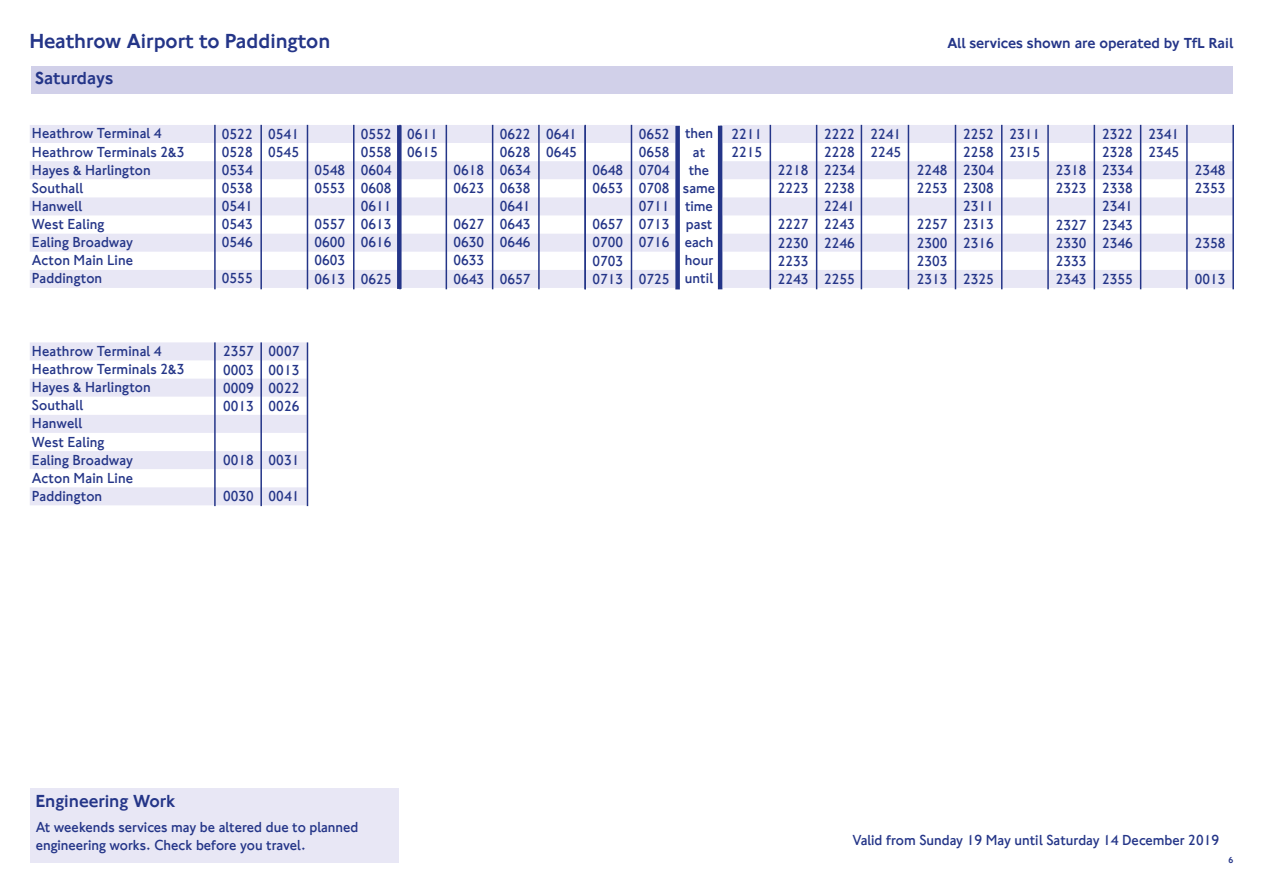
<style>
.page{position:relative;width:1263px;height:893px;background:#fff}
.page>*{position:absolute;margin:0;border:0;box-sizing:border-box;transform-origin:0 0}
.t1{font:500 21px "NJ Font";color:#243588}
.t2{font:500 18px "NJ Font";color:#243588}
.t3{font:700 15px/18.1px "NJ Font";color:#243588}
.t4{font:500 15px "NJ Font";color:#243588}
.t5{font:500 9px "NJ Font";color:#243588}
</style>
<div class="page">
<div style="left:30px;top:125px;width:1203px;height:18px;background:#e8e7f5"></div>
<div style="left:30px;top:161px;width:1203px;height:18px;background:#e8e7f5"></div>
<div style="left:30px;top:197px;width:1203px;height:18px;background:#e8e7f5"></div>
<div style="left:30px;top:234px;width:1203px;height:18px;background:#e8e7f5"></div>
<div style="left:30px;top:270px;width:1203px;height:18px;background:#e8e7f5"></div>
<div style="left:30px;top:342px;width:277px;height:18px;background:#e8e7f5"></div>
<div style="left:30px;top:379px;width:277px;height:18px;background:#e8e7f5"></div>
<div style="left:30px;top:415px;width:277px;height:18px;background:#e8e7f5"></div>
<div style="left:30px;top:451px;width:277px;height:18px;background:#e8e7f5"></div>
<div style="left:30px;top:487px;width:277px;height:18px;background:#e8e7f5"></div>
<div style="left:397px;top:125px;width:5px;height:164px;background:#243588"></div>
<div style="left:30px;top:789px;width:369px;height:74px;background:#e8e7f5"></div>
<div style="left:31px;top:66px;width:1201px;height:27px;background:#d1d0e9"></div>
<div style="left:675px;top:114px;width:48px;height:188px;background:#fff"></div>
<hr style="left:718px;top:126px;width:4px;height:163px;background:#243588">
<div style="left:675px;top:126px;width:5px;height:163px;background:#243588"></div>
<hr style="left:214px;top:125px;width:2px;height:164px;background:#243588">
<hr style="left:770px;top:125px;width:1px;height:164px;background:#243588">
<hr style="left:816px;top:125px;width:1px;height:164px;background:#243588">
<hr style="left:260px;top:125px;width:2px;height:164px;background:#243588">
<hr style="left:861px;top:125px;width:1px;height:164px;background:#243588">
<hr style="left:307px;top:125px;width:1px;height:164px;background:#243588">
<hr style="left:353px;top:125px;width:1px;height:164px;background:#243588">
<hr style="left:955px;top:125px;width:1px;height:164px;background:#243588">
<hr style="left:1001px;top:125px;width:1px;height:164px;background:#243588">
<hr style="left:446px;top:125px;width:1px;height:164px;background:#243588">
<hr style="left:1047px;top:125px;width:2px;height:164px;background:#243588">
<hr style="left:492px;top:125px;width:1px;height:164px;background:#243588">
<hr style="left:1093px;top:125px;width:2px;height:164px;background:#243588">
<hr style="left:538px;top:125px;width:2px;height:164px;background:#243588">
<hr style="left:1140px;top:125px;width:1px;height:164px;background:#243588">
<hr style="left:584px;top:125px;width:2px;height:164px;background:#243588">
<hr style="left:1186px;top:125px;width:2px;height:164px;background:#243588">
<hr style="left:631px;top:125px;width:1px;height:164px;background:#243588">
<hr style="left:1232px;top:125px;width:2px;height:164px;background:#243588">
<hr style="left:214px;top:342px;width:2px;height:164px;background:#243588">
<hr style="left:260px;top:342px;width:2px;height:164px;background:#243588">
<hr style="left:307px;top:342px;width:1px;height:164px;background:#243588">
<hr style="left:908px;top:125px;width:1px;height:164px;background:#243588">
<h1 class="t1" style="left:30px;top:28px;width:302px">Heathrow Airport to Paddington</h1>
<p class="t2" style="left:35px;top:67px;width:79px">Saturdays</p>
<p class="t3" style="left:32px;top:125px;width:154px">Heathrow Terminal 4<br>Heathrow Terminals 2&amp;3<br>Hayes &amp; Harlington<br>Southall<br>Hanwell<br>West Ealing<br>Ealing Broadway<br>Acton Main Line<br>Paddington</p>
<p class="t3" style="left:222px;top:125px;width:32px;text-align:justify">0522<br>0528<br>0534<br>0538<br>0541<br>0543<br>0546</p>
<p class="t3" style="left:222px;top:270px;width:32px">0555</p>
<p class="t3" style="left:268px;top:125px;width:32px">0541<br>0545</p>
<p class="t3" style="left:315px;top:161px;width:32px">0548<br>0553</p>
<p class="t3" style="left:315px;top:216px;width:32px;text-align:justify">0557<br>0600<br>0603<br>0613</p>
<p class="t3" style="left:361px;top:125px;width:32px;text-align:justify">0552<br>0558<br>0604<br>0608<br>0611<br>0613<br>0616</p>
<p class="t3" style="left:361px;top:270px;width:32px">0625</p>
<p class="t3" style="left:407px;top:125px;width:32px">0611<br>0615</p>
<p class="t3" style="left:453px;top:161px;width:32px">0618<br>0623</p>
<p class="t3" style="left:453px;top:216px;width:32px;text-align:justify">0627<br>0630<br>0633<br>0643</p>
<p class="t3" style="left:500px;top:125px;width:32px;text-align:justify">0622<br>0628<br>0634<br>0638<br>0641<br>0643<br>0646</p>
<p class="t3" style="left:500px;top:270px;width:32px">0657</p>
<p class="t3" style="left:546px;top:125px;width:32px">0641<br>0645</p>
<p class="t3" style="left:592px;top:161px;width:32px">0648<br>0653</p>
<p class="t3" style="left:592px;top:216px;width:32px;text-align:justify">0657<br>0700<br>0703<br>0713</p>
<p class="t3" style="left:639px;top:125px;width:32px;text-align:justify">0652<br>0658<br>0704<br>0708<br>0711<br>0713<br>0716</p>
<p class="t3" style="left:639px;top:270px;width:32px">0725</p>
<p class="t3" style="left:683px;top:125px;width:34px;text-align:center">then at the same time past each hour until</p>
<p class="t3" style="left:683px;top:125px;width:36px;text-align:center">STD<br>HR<br>TEXT</p>
<p class="t3" style="left:731px;top:125px;width:32px">2211<br>2215</p>
<p class="t4" style="left:947px;top:34px;width:287px">All services shown are operated by TfL Rail</p>
<p class="t3" style="left:778px;top:161px;width:32px">2218<br>2223</p>
<p class="t3" style="left:778px;top:216px;width:32px;text-align:justify">2227<br>2230<br>2233<br>2243</p>
<p class="t3" style="left:824px;top:125px;width:32px;text-align:justify">2222<br>2228<br>2234<br>2238<br>2241<br>2243<br>2246</p>
<p class="t3" style="left:824px;top:270px;width:32px">2255</p>
<p class="t3" style="left:870px;top:125px;width:32px">2241<br>2245</p>
<p class="t3" style="left:917px;top:161px;width:32px">2248<br>2253</p>
<p class="t3" style="left:917px;top:216px;width:32px;text-align:justify">2257<br>2300<br>2303<br>2313</p>
<p class="t3" style="left:963px;top:125px;width:32px;text-align:justify">2252<br>2258<br>2304<br>2308<br>2311<br>2313<br>2316</p>
<p class="t3" style="left:963px;top:270px;width:32px">2325</p>
<p class="t3" style="left:1009px;top:125px;width:32px">2311<br>2315</p>
<p class="t3" style="left:1056px;top:162px;width:32px">2318<br>2323</p>
<p class="t3" style="left:1056px;top:216px;width:32px;text-align:justify">2327<br>2330<br>2333<br>2343</p>
<p class="t3" style="left:1102px;top:125px;width:32px;text-align:justify">2322<br>2328<br>2334<br>2338<br>2341<br>2343<br>2346</p>
<p class="t3" style="left:1102px;top:270px;width:32px">2355</p>
<p class="t3" style="left:1148px;top:125px;width:32px">2341<br>2345</p>
<p class="t3" style="left:1195px;top:162px;width:32px">2348<br>2353</p>
<p class="t3" style="left:1195px;top:234px;width:32px">2358</p>
<p class="t3" style="left:1195px;top:270px;width:32px">0013</p>
<p class="t3" style="left:32px;top:342px;width:154px">Heathrow Terminal 4<br>Heathrow Terminals 2&amp;3<br>Hayes &amp; Harlington<br>Southall<br>Hanwell<br>West Ealing<br>Ealing Broadway<br>Acton Main Line<br>Paddington</p>
<p class="t3" style="left:223px;top:343px;width:32px;text-align:justify">2357<br>0003<br>0009<br>0013</p>
<p class="t3" style="left:269px;top:343px;width:32px;text-align:justify">0007<br>0013<br>0022<br>0026</p>
<p class="t3" style="left:223px;top:452px;width:32px">0018</p>
<p class="t3" style="left:223px;top:488px;width:32px">0030</p>
<p class="t3" style="left:269px;top:452px;width:32px">0031</p>
<p class="t3" style="left:269px;top:488px;width:32px">0041</p>
<p class="t2" style="left:36px;top:790px;width:141px">Engineering Work</p>
<p class="t3" style="left:36px;top:819px;width:324px">At weekends services may be altered due to planned engineering works. Check before you travel.</p>
<p class="t3" style="left:852px;top:831px;width:368px">Valid from Sunday 19 May until Saturday 14 December 2019</p>
<p class="t5" style="left:1228px;top:855px;width:6px">6</p>
</div>
